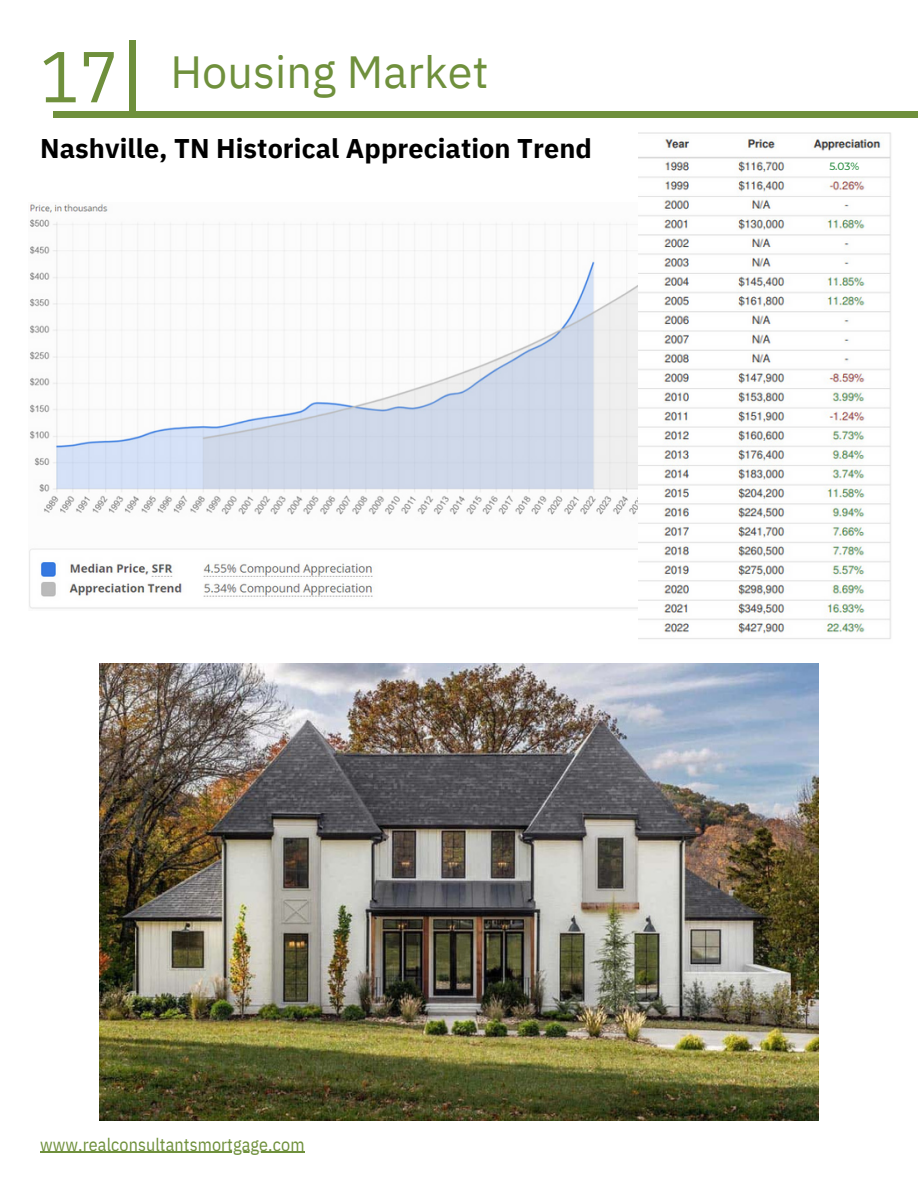
<style>
.page{position:relative;width:918px;height:1188px;background:#fff}
.page>*{position:absolute;margin:0;border:0;box-sizing:border-box;transform-origin:0 0}
.t1{font:72px "IBM Plex Sans Cond";color:#6f903c}
.t2{font:45px "IBM Plex Sans";color:#6f903c}
.t3{font:700 27px "IBM Plex Sans";letter-spacing:.005em;color:#000}
.t4{font:18px "IBM Plex Sans Cond";letter-spacing:.005em;color:#6f903c}
.t5{font:500 10.5px "Montserrat";color:#309046}
</style>
<div class="page">
<img style="left:638px;top:133px;width:253px;height:506px">
<img style="left:29px;top:202px;width:609px;height:407px">
<div style="left:829px;top:164px;width:41px;height:12px;background:#fff"></div>
<div style="left:54px;top:112px;width:864px;height:6px;background:#6f903c"></div>
<div style="left:130px;top:40px;width:6px;height:72px;background:#6f903c"></div>
<img style="left:99px;top:664px;width:719px;height:456px">
<hr style="left:40px;top:1152px;width:265px;height:1px;background:#6f903c">
<p class="t1" style="left:40px;top:28px;width:80px">17</p>
<p class="t2" style="left:170px;top:42px;width:320px">Housing Market</p>
<p class="t3" style="left:40px;top:130px;width:553px">Nashville, TN Historical Appreciation Trend</p>
<p class="t5" style="left:829px;top:160px;width:31px">5.03%</p>
<p class="t4" style="left:40px;top:1132px;width:266px">www.realconsultantsmortgage.com</p>
</div>
